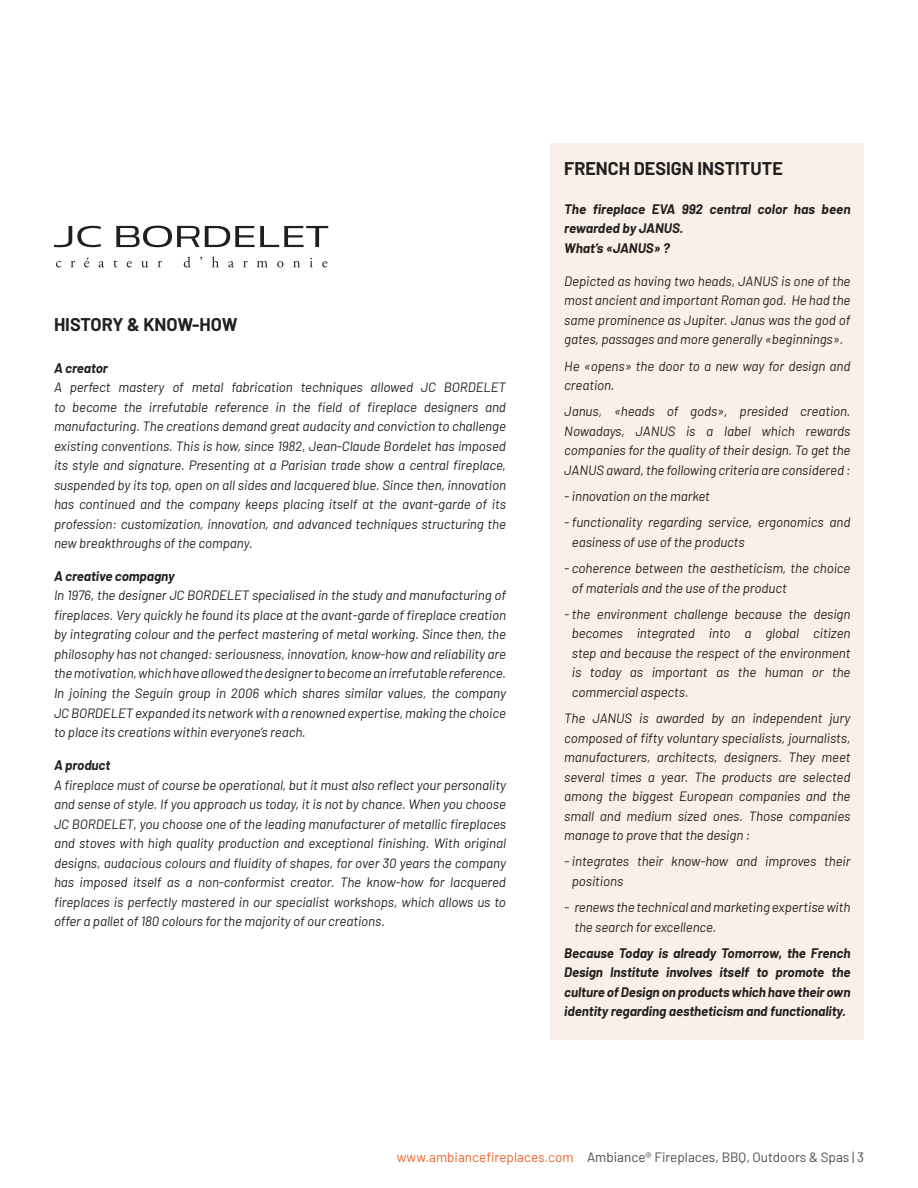
<style>
.page{position:relative;width:918px;height:1188px;background:#fff}
.page>*{position:absolute;margin:0;border:0;box-sizing:border-box;transform-origin:0 0}
.t1{font:700 18px "Barlow";color:#231f20}
.t2{font:italic 13.5px/19.5px "Barlow";letter-spacing:-.005em;color:#231f20;text-align:justify}
.t3{font:italic 700 13.5px/19.5px "Barlow";letter-spacing:-.005em;color:#231f20}
.t4{font:13.5px "Barlow";color:#4b4c4d}
.s1{color:#ea642b}
</style>
<div class="page">
<svg style="left:54px;top:226px;width:47px;height:22px"></svg>
<svg style="left:116px;top:226px;width:212px;height:21px"></svg>
<svg style="left:56px;top:261px;width:5px;height:6px"></svg>
<svg style="left:71px;top:261px;width:4px;height:6px"></svg>
<svg style="left:84px;top:257px;width:5px;height:10px"></svg>
<svg style="left:99px;top:261px;width:5px;height:6px"></svg>
<svg style="left:113px;top:260px;width:4px;height:7px"></svg>
<svg style="left:127px;top:261px;width:5px;height:6px"></svg>
<svg style="left:141px;top:261px;width:7px;height:7px"></svg>
<svg style="left:158px;top:261px;width:4px;height:6px"></svg>
<svg style="left:184px;top:257px;width:7px;height:11px"></svg>
<svg style="left:212px;top:257px;width:7px;height:10px"></svg>
<svg style="left:228px;top:261px;width:6px;height:6px"></svg>
<svg style="left:243px;top:261px;width:5px;height:6px"></svg>
<svg style="left:257px;top:261px;width:11px;height:6px"></svg>
<svg style="left:277px;top:261px;width:6px;height:6px"></svg>
<svg style="left:293px;top:261px;width:7px;height:6px"></svg>
<svg style="left:310px;top:258px;width:3px;height:9px"></svg>
<svg style="left:322px;top:261px;width:5px;height:6px"></svg>
<div style="left:551px;top:143px;width:313px;height:897px;background:#f9f0e7"></div>
<h1 class="t1" style="left:54px;top:311px;width:185px">HISTORY &amp; KNOW-HOW</h1>
<p class="t3" style="left:54px;top:357px;width:55px">A creator</p>
<p class="t2" style="left:54px;top:376px;width:454px">A perfect mastery of metal fabrication techniques allowed JC BORDELET to become the irrefutable reference in the field of fireplace designers and manufacturing. The creations demand great audacity and conviction to challenge existing conventions. This is how, since 1982, Jean-Claude Bordelet has imposed its style and signature. Presenting at a Parisian trade show a central fireplace, suspended by its top, open on all sides and lacquered blue. Since then, innovation has continued and the company keeps placing itself at the avant-garde of its profession: customization, innovation, and advanced techniques structuring the new breakthroughs of the company.</p>
<p class="t3" style="left:54px;top:565px;width:122px">A creative compagny</p>
<p class="t2" style="left:54px;top:585px;width:454px">In 1976, the designer JC BORDELET specialised in the study and manufacturing of fireplaces. Very quickly he found its place at the avant-garde of fireplace creation by integrating colour and the perfect mastering of metal working. Since then, the philosophy has not changed: seriousness, innovation, know-how and reliability are the motivation, which have allowed the designer to become an irrefutable reference.<br>In joining the Seguin group in 2006 which shares similar values, the company JC BORDELET expanded its network with a renowned expertise, making the choice to place its creations within everyone’s reach.</p>
<p class="t3" style="left:54px;top:754px;width:58px">A product</p>
<p class="t2" style="left:54px;top:774px;width:454px">A fireplace must of course be operational, but it must also reflect your personality and sense of style. If you approach us today, it is not by chance. When you choose JC BORDELET, you choose one of the leading manufacturer of metallic fireplaces and stoves with high quality production and exceptional finishing. With original designs, audacious colours and fluidity of shapes, for over 30 years the company has imposed itself as a non-conformist creator. The know-how for lacquered fireplaces is perfectly mastered in our specialist workshops, which allows us to offer a pallet of 180 colours for the majority of our creations.</p>
<h1 class="t1" style="left:564px;top:155px;width:220px">FRENCH DESIGN INSTITUTE</h1>
<p class="t3" style="left:564px;top:198px;width:288px">The fireplace EVA 992 central color has been rewarded by JANUS.<br>What’s «JANUS» ?</p>
<p class="t2" style="left:564px;top:270px;width:288px">Depicted as having two heads, JANUS is one of the most ancient and important Roman god. He had the same prominence as Jupiter. Janus was the god of gates, passages and more generally «beginnings».</p>
<p class="t2" style="left:564px;top:355px;width:288px">He «opens» the door to a new way for design and creation.</p>
<p class="t2" style="left:564px;top:401px;width:288px">Janus, «heads of gods», presided creation.<br>Nowadays, JANUS is a label which rewards companies for the quality of their design. To get the JANUS award, the following criteria are considered :</p>
<p class="t2" style="left:564px;top:485px;width:147px">- innovation on the market</p>
<p class="t2" style="left:572px;top:512px;width:280px;text-indent:-8px">- functionality regarding service, ergonomics and easiness of use of the products</p>
<p class="t2" style="left:572px;top:557px;width:280px;text-indent:-8px">- coherence between the aestheticism, the choice of materials and the use of the product</p>
<p class="t2" style="left:572px;top:603px;width:280px;text-indent:-8px">- the environment challenge because the design becomes integrated into a global citizen step and because the respect of the environment is today as important as the human or the commercial aspects.</p>
<p class="t2" style="left:564px;top:707px;width:288px">The JANUS is awarded by an independent jury composed of fifty voluntary specialists, journalists, manufacturers, architects, designers. They meet several times a year. The products are selected among the biggest European companies and the small and medium sized ones. Those companies manage to prove that the design :</p>
<p class="t2" style="left:572px;top:851px;width:280px;text-indent:-8px">- integrates their know-how and improves their positions</p>
<p class="t2" style="left:574px;top:896px;width:278px;text-indent:-10px">- renews the technical and marketing expertise with the search for excellence.</p>
<p class="t3" style="left:564px;top:942px;width:288px;text-align:justify">Because Today is already Tomorrow, the French Design Institute involves itself to promote the culture of Design on products which have their own identity regarding aestheticism and functionality.</p>
<p class="t4" style="left:397px;top:1147px;width:469px"><span class="s1">www.ambiancefireplaces.com</span> Ambiance® Fireplaces, BBQ, Outdoors &amp; Spas | 3</p>
</div>
